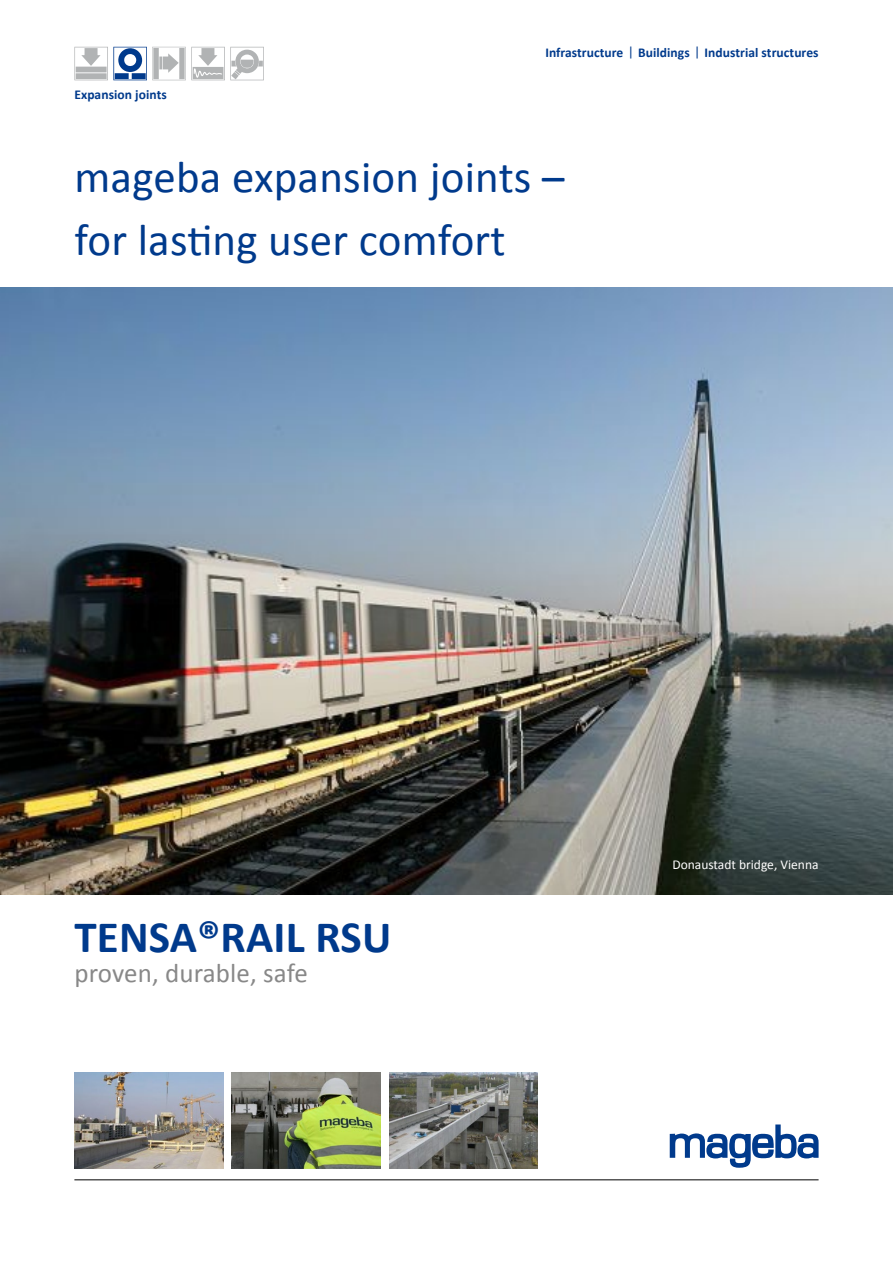
<style>
.page{position:relative;width:893px;height:1263px;background:#fff}
.page>*{position:absolute;margin:0;border:0;box-sizing:border-box;transform-origin:0 0}
.t1{font:45px/63px "Calibri";letter-spacing:.005em;color:#003a8c}
.t2{font:700 45px "Calibri";letter-spacing:.005em;color:#003a8c}
.t3{font:27px "Calibri";letter-spacing:.005em;color:#888}
.t4{font:700 13.5px "Calibri";letter-spacing:.005em;color:#003a8c}
.t5{font:13.5px "Calibri";color:#fff}
.s1{font-weight:400}
</style>
<div class="page">
<hr style="left:74px;top:1179px;width:745px;height:1px;background:#000">
<svg style="left:74px;top:47px;width:190px;height:34px"></svg>
<svg style="left:231px;top:72px;width:8px;height:7px"></svg>
<img style="left:0;top:287px;width:893px;height:608px">
<img style="left:74px;top:1073px;width:149px;height:95px">
<img style="left:389px;top:1073px;width:149px;height:95px">
<img style="left:232px;top:1073px;width:149px;height:95px">
<svg style="left:670px;top:1124px;width:149px;height:44px"></svg>
<p class="t4" style="left:74px;top:85px;width:94px">Expansion joints</p>
<p class="t4" style="left:545px;top:43px;width:275px">Infrastructure <span class="s1">|</span> Buildings <span class="s1">|</span> Industrial structures</p>
<h1 class="t1" style="left:74px;top:144px;width:492px">mageba expansion joints – for lasting user comfort</h1>
<h1 class="t2" style="left:74px;top:905px;width:319px">TENSA®RAIL RSU</h1>
<h2 class="t3" style="left:74px;top:954px;width:235px">proven, durable, safe</h2>
<p class="t5" style="left:672px;top:855px;width:148px">Donaustadt bridge, Vienna</p>
</div>
